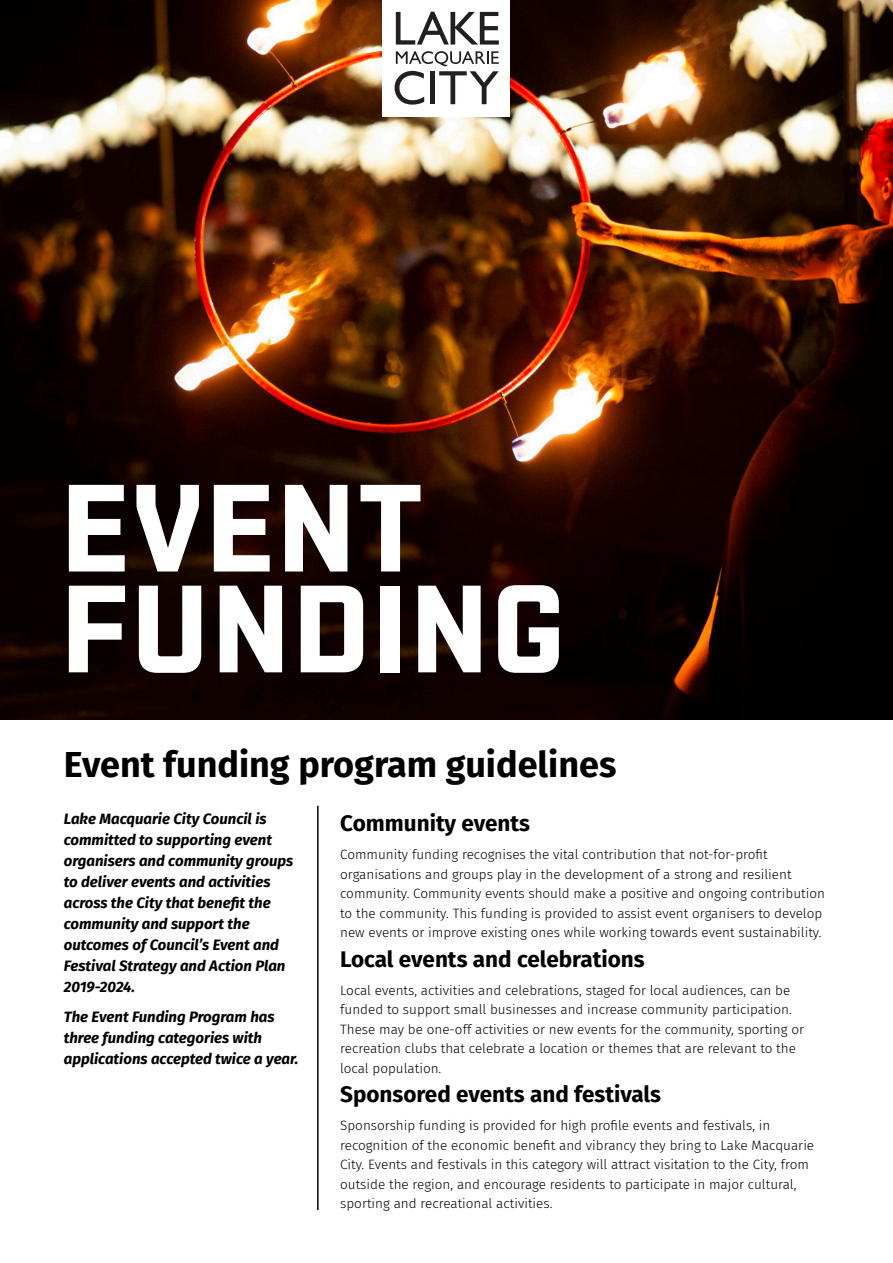
<style>
.page{position:relative;width:893px;height:1263px;background:#fff}
.page>*{position:absolute;margin:0;border:0;box-sizing:border-box;transform-origin:0 0}
.CITY_BRAND_PLAIN_PAR{font:700 124.35px/100.8px "Shentox";letter-spacing:.02em;color:#fff}
.CITY_BRAND_PLAIN_PAR-2{font:700 36px "Fira Sans";color:#000}
.t1{font:700 22.5px "Fira Sans";color:#000}
.t2{font:italic 700 15px/21px "Fira Sans";color:#000}
.t3{font:300 13.5px/19.5px "Fira Sans";color:#000}
</style>
<div class="page">
<img style="left:0;top:0;width:893px;height:720px">
<div style="left:383px;top:0;width:127px;height:117px;background:#fff"></div>
<svg style="left:395px;top:51px;width:104px;height:54px"></svg>
<svg style="left:396px;top:12px;width:103px;height:33px"></svg>
<hr style="left:317px;top:806px;width:2px;height:404px;background:#000">
<p class="CITY_BRAND_PLAIN_PAR" style="left:61px;top:478px;width:506px">EVENT<br>FUNDING</p>
<p class="CITY_BRAND_PLAIN_PAR-2" style="left:64px;top:734px;width:554px">Event funding program guidelines</p>
<p class="t2" style="left:64px;top:807px;width:231px">Lake Macquarie City Council is committed to supporting event organisers and community groups to deliver events and activities across the City that benefit the community and support the outcomes of Council’s Event and<br>Festival Strategy and Action Plan<br>2019-2024.</p>
<p class="t2" style="left:64px;top:1005px;width:236px">The Event Funding Program has three funding categories with applications accepted twice a year.</p>
<p class="t1" style="left:340px;top:804px;width:191px">Community events</p>
<p class="t3" style="left:340px;top:845px;width:486px">Community funding recognises the vital contribution that not-for-profit organisations and groups play in the development of a strong and resilient community. Community events should make a positive and ongoing contribution to the community. This funding is provided to assist event organisers to develop new events or improve existing ones while working towards event sustainability.</p>
<p class="t1" style="left:340px;top:940px;width:306px">Local events and celebrations</p>
<p class="t3" style="left:340px;top:980px;width:465px">Local events, activities and celebrations, staged for local audiences, can be funded to support small businesses and increase community participation.<br>These may be one-off activities or new events for the community, sporting or recreation clubs that celebrate a location or themes that are relevant to the local population.</p>
<p class="t1" style="left:340px;top:1075px;width:322px">Sponsored events and festivals</p>
<p class="t3" style="left:340px;top:1116px;width:475px">Sponsorship funding is provided for high profile events and festivals, in recognition of the economic benefit and vibrancy they bring to Lake Macquarie City. Events and festivals in this category will attract visitation to the City, from outside the region, and encourage residents to participate in major cultural, sporting and recreational activities.</p>
</div>
